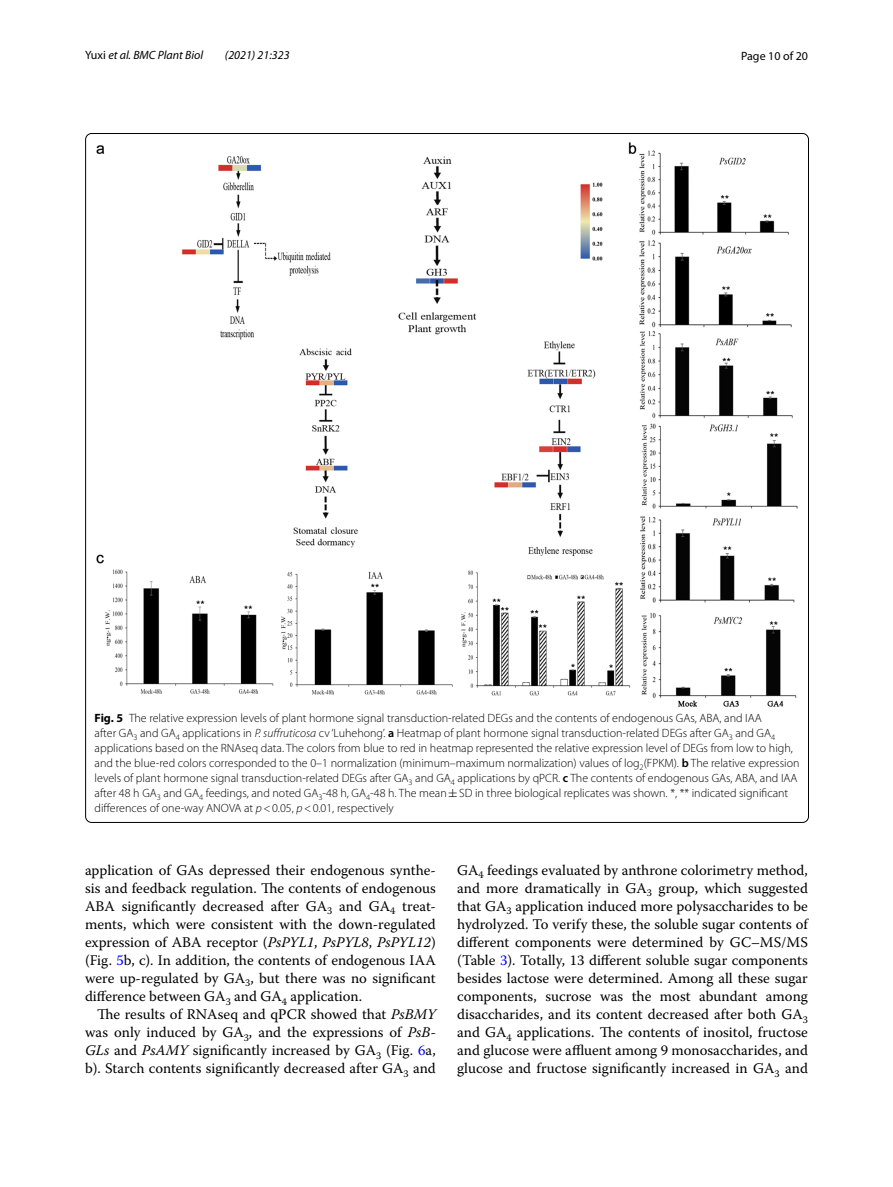
<style>
.page{position:relative;width:893px;height:1187px;background:#fff}
.page>*{position:absolute;margin:0;border:0;box-sizing:border-box;transform-origin:0 0}
.t1{font:14.7px/18px "Warnock Pro";color:#000;text-align:justify}
.t2{font:300 12px/15px "Myriad Pro";color:#000}
.t3{font:italic 12px "Myriad Pro";color:#000}
.t4{font:12px "Myriad Pro";color:#000}
.s1{font-style:normal}
.s2{font-weight:700}
.s3{font-style:italic}
.s4{font-weight:600}
.s5{font-family:"MTSY";font-weight:400}
.s6{color:#00f}
</style>
<div class="page">
<img style="left:97px;top:142px;width:700px;height:564px">
<p class="t3" style="left:85px;top:48px;width:120px"><span class="s1">Yuxi</span> et al. BMC Plant Biol</p>
<p class="t3" style="left:225px;top:48px;width:66px">(2021) 21:323</p>
<p class="t4" style="left:741px;top:48px;width:68px">Page 10 of 20</p>
<p class="t2" style="left:95px;top:710px;width:706px"><span class="s2">Fig. 5</span> The relative expression levels of plant hormone signal transduction-related DEGs and the contents of endogenous GAs, ABA, and IAA<br>after GA<sub>3</sub> and GA<sub>4</sub> applications in <span class="s3">P. suffruticosa</span> cv ‘Luhehong’. <span class="s4">a</span> Heatmap of plant hormone signal transduction-related DEGs after GA<sub>3</sub> and GA<sub>4 </sub>applications based on the RNAseq data. The colors from blue to red in heatmap represented the relative expression level of DEGs from low to high, and the blue-red colors corresponded to the 0–1 normalization (minimum–maximum normalization) values of log<sub>2</sub>(FPKM). <span class="s4">b</span> The relative expression levels of plant hormone signal transduction-related DEGs after GA<sub>3</sub> and GA<sub>4</sub> applications by qPCR. <span class="s4">c</span> The contents of endogenous GAs, ABA, and IAA after 48 h GA<sub>3</sub> and GA<sub>4</sub> feedings, and noted GA<sub>3</sub>-48 h, GA<sub>4</sub>-48 h. The mean<span class="s5">±</span>SD in three biological replicates was shown. *, ** indicated significant differences of one-way ANOVA at <span class="s3">p</span>&lt;0.05, <span class="s3">p</span>&lt;0.01, respectively</p>
<p class="t1" style="left:85px;top:860px;width:352px">application of GAs depressed their endogenous synthe&shy;sis and feedback regulation. The contents of endogenous ABA significantly decreased after GA<sub>3</sub> and GA<sub>4</sub> treat&shy;ments, which were consistent with the down-regulated expression of ABA receptor (<span class="s3">PsPYL1</span>, <span class="s3">PsPYL8</span>, <span class="s3">PsPYL12</span>) (Fig. <span class="s6">5</span>b, c). In addition, the contents of endogenous IAA were up-regulated by GA<sub>3</sub>, but there was no significant difference between GA<sub>3</sub> and GA<sub>4</sub> application.</p>
<p class="t1" style="left:85px;top:1004px;width:352px;text-indent:12px">The results of RNAseq and qPCR showed that <span class="s3">PsBMY </span>was only induced by GA<sub>3</sub>, and the expressions of <span class="s3">PsB-GLs</span> and <span class="s3">PsAMY</span> significantly increased by GA<sub>3</sub> (Fig. <span class="s6">6</span>a, b). Starch contents significantly decreased after GA<sub>3</sub> and</p>
<p class="t1" style="left:457px;top:860px;width:352px">GA<sub>4</sub> feedings evaluated by anthrone colorimetry method, and more dramatically in GA<sub>3</sub> group, which suggested that GA<sub>3</sub> application induced more polysaccharides to be hydrolyzed. To verify these, the soluble sugar contents of different components were determined by GC–MS/MS (Table <span class="s6">3</span>). Totally, 13 different soluble sugar components besides lactose were determined. Among all these sugar components, sucrose was the most abundant among disaccharides, and its content decreased after both GA<sub>3 </sub>and GA<sub>4</sub> applications. The contents of inositol, fructose and glucose were affluent among 9 monosaccharides, and glucose and fructose significantly increased in GA<sub>3</sub> and</p>
</div>
